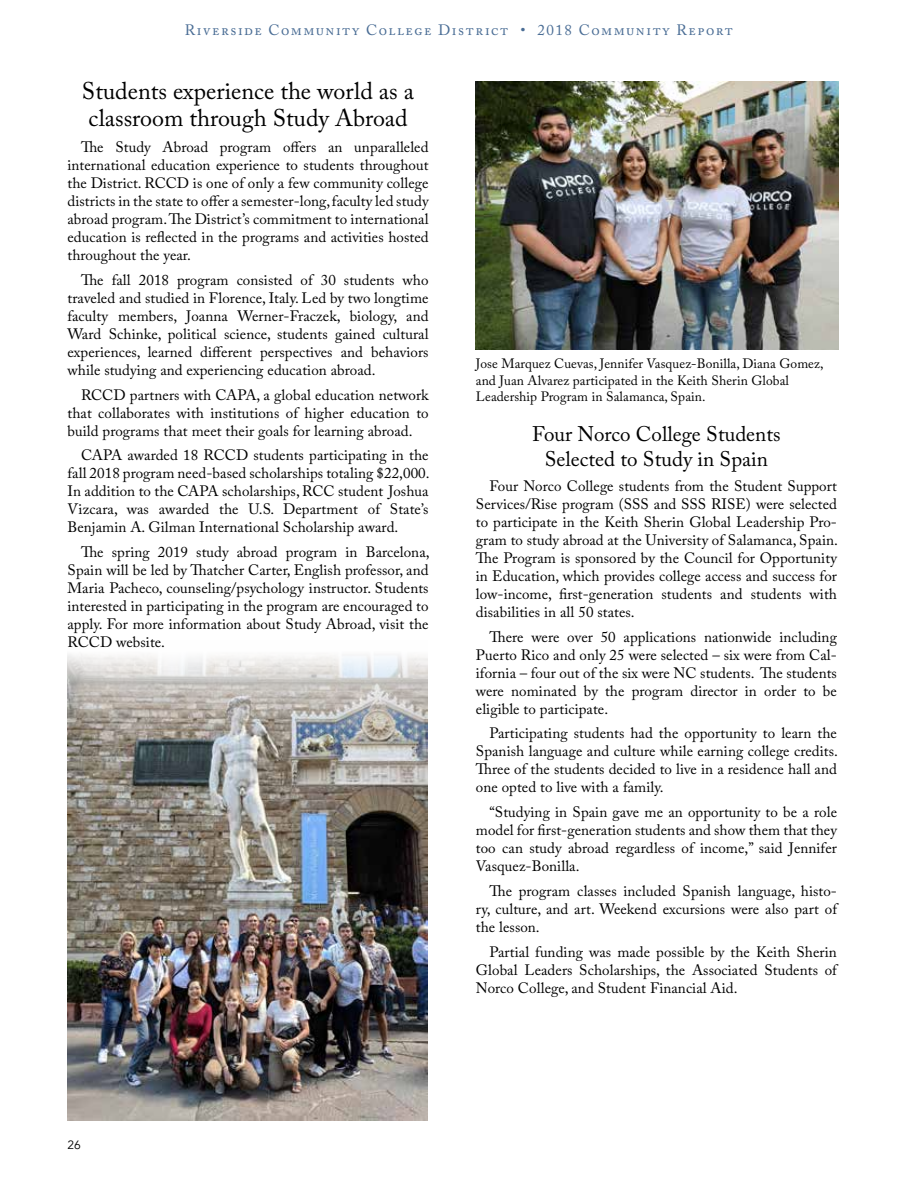
<style>
.page{position:relative;width:918px;height:1188px;background:#fff}
.page>*{position:absolute;margin:0;border:0;box-sizing:border-box;transform-origin:0 0}
.t1{font:24px/27.3px "Adobe Caslon Pro";color:#000}
.t2{font:21px/24.6px "Adobe Caslon Pro";letter-spacing:.015em;color:#000;text-align:center}
.t3{font:15px/18px "Adobe Caslon Pro";letter-spacing:.005em;color:#000;text-align:justify}
.t4{font:15px "Adobe Caslon Pro";letter-spacing:.1em;color:#4a6d95}
.t5{font:13.5px/16.2px "Adobe Caslon Pro";letter-spacing:.005em;color:#000}
.t6{font:12px "Avenir";color:#000}
</style>
<div class="page">
<img style="left:68px;top:654px;width:360px;height:466px">
<img style="left:476px;top:81px;width:363px;height:268px">
<p class="t4" style="left:185px;top:21px;width:550px">Riverside Community College District • 2018 Community Report</p>
<h1 class="t1" style="left:82px;top:77px;width:334px">Students experience the world as a classroom through Study Abroad</h1>
<p class="t3" style="left:68px;top:138px;width:363px;text-indent:14px">The Study Abroad program offers an unparalleled international education experience to students throughout the District. RCCD is one of only a few community college districts in the state to offer a semester-long, faculty led study abroad program. The District’s commitment to international education is reflected in the programs and activities hosted throughout the year.</p>
<p class="t3" style="left:68px;top:271px;width:363px;text-indent:14px">The fall 2018 program consisted of 30 students who traveled and studied in Florence, Italy. Led by two longtime faculty members, Joanna Werner-Fraczek, biology, and Ward Schinke, political science, students gained cultural experiences, learned different perspectives and behaviors while studying and experiencing education abroad.</p>
<p class="t3" style="left:68px;top:386px;width:363px;text-indent:14px">RCCD partners with CAPA, a global education network that collaborates with institutions of higher education to build programs that meet their goals for learning abroad.</p>
<p class="t3" style="left:68px;top:446px;width:363px;text-indent:14px">CAPA awarded 18 RCCD students participating in the fall 2018 program need-based scholarships totaling $22,000.<br>In addition to the CAPA scholarships, RCC student Joshua Vizcara, was awarded the U.S. Department of State’s Benjamin A. Gilman International Scholarship award.</p>
<p class="t3" style="left:68px;top:543px;width:364px;text-indent:14px">The spring 2019 study abroad program in Barcelona, Spain will be led by Thatcher Carter, English professor, and Maria Pacheco, counseling/psychology instructor. Students interested in participating in the program are encouraged to apply. For more information about Study Abroad, visit the RCCD website.</p>
<p class="t5" style="left:476px;top:356px;width:349px">Jose Marquez Cuevas, Jennifer Vasquez-Bonilla, Diana Gomez, and Juan Alvarez participated in the Keith Sherin Global<br>Leadership Program in Salamanca, Spain.</p>
<h2 class="t2" style="left:532px;top:422px;width:250px">Four Norco College Students<br>Selected to Study in Spain</h2>
<p class="t3" style="left:476px;top:477px;width:363px;text-indent:14px">Four Norco College students from the Student Support Services/Rise program (SSS and SSS RISE) were selected to participate in the Keith Sherin Global Leadership Pro&shy;gram to study abroad at the University of Salamanca, Spain.<br>The Program is sponsored by the Council for Opportunity in Education, which provides college access and success for low-income, first-generation students and students with disabilities in all 50 states.</p>
<p class="t3" style="left:476px;top:627px;width:363px;text-indent:14px">There were over 50 applications nationwide including Puerto Rico and only 25 were selected – six were from Cal&shy;ifornia – four out of the six were NC students. The students were nominated by the program director in order to be eligible to participate.</p>
<p class="t3" style="left:476px;top:724px;width:363px;text-indent:14px">Participating students had the opportunity to learn the Spanish language and culture while earning college credits.<br>Three of the students decided to live in a residence hall and one opted to live with a family.</p>
<p class="t3" style="left:476px;top:803px;width:363px;text-indent:14px">“Studying in Spain gave me an opportunity to be a role model for first-generation students and show them that they too can study abroad regardless of income,” said Jennifer Vasquez-Bonilla.</p>
<p class="t3" style="left:476px;top:882px;width:364px;text-align:left;text-indent:14px">The program classes included Spanish language, histo&shy;ry, culture, and art. Weekend excursions were also part of the lesson.</p>
<p class="t3" style="left:476px;top:942px;width:364px;text-align:left;text-indent:14px">Partial funding was made possible by the Keith Sherin<br>Global Leaders Scholarships, the Associated Students of<br>Norco College, and Student Financial Aid.</p>
<p class="t6" style="left:68px;top:1138px;width:15px">26</p>
</div>
